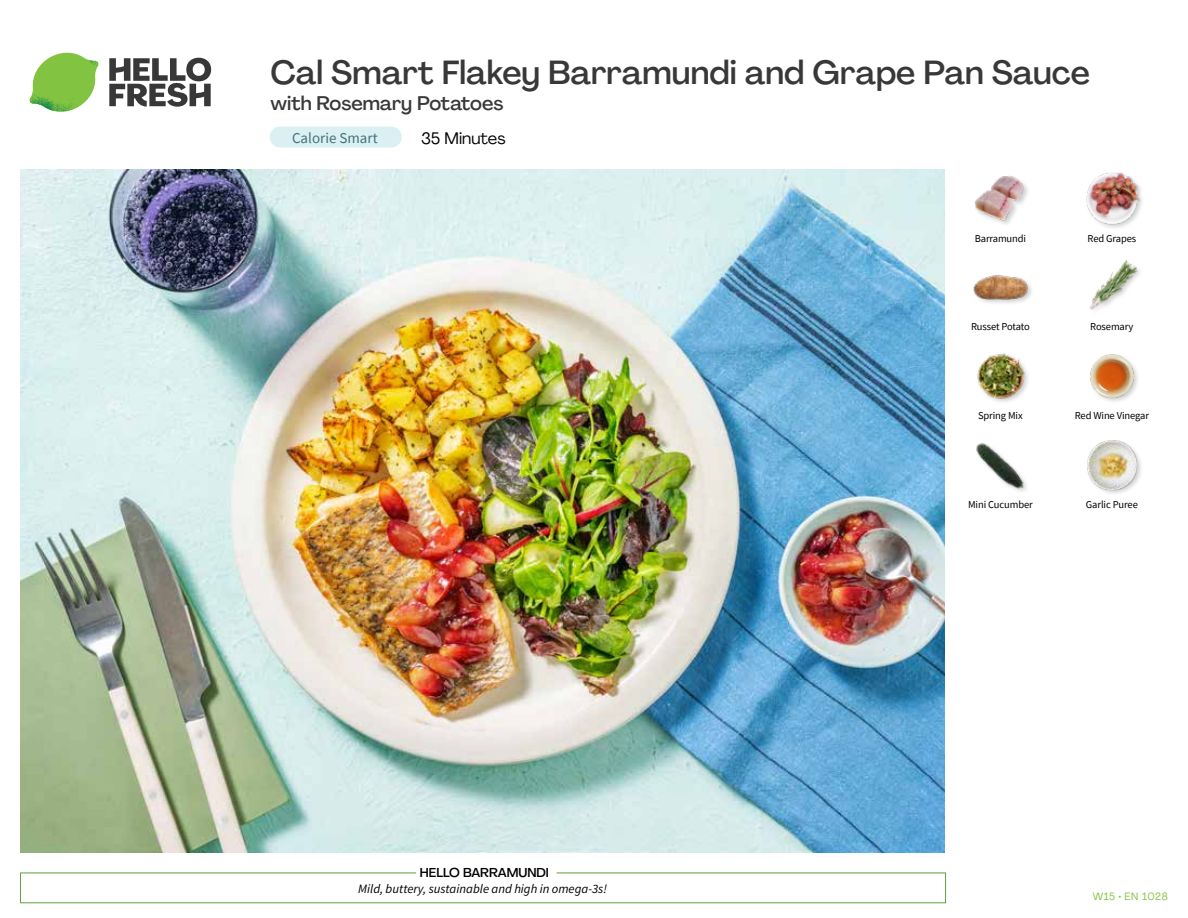
<style>
.page{position:relative;width:1188px;height:918px;background:#fff}
.page>*{position:absolute;margin:0;border:0;box-sizing:border-box;transform-origin:0 0}
.t1{font:500 33px "Agrandir";color:#383839}
.t2{font:500 19.5px "Agrandir";color:#383839}
.t3{font:16.5px "Agrandir";color:#000}
.t4{font:15px "Source Sans Pro";color:#43717b}
.t5{font:italic 12.75px "Source Sans Pro";color:#000}
.t6{font:500 12.75px "Agrandir";color:#000}
.t7{font:10.5px "Source Sans Pro";letter-spacing:-.01em;color:#000}
.t8{font:10.5px "Agrandir";letter-spacing:.05em;color:#82c341}
</style>
<div class="page">
<div style="left:270px;top:127px;width:132px;height:20px;background:#dbf0f2;border-radius:10px"></div>
<svg style="left:109px;top:57px;width:102px;height:50px"></svg>
<svg style="left:34px;top:53px;width:62px;height:40px"></svg>
<img style="left:67px;top:53px;width:32px;height:26px">
<img style="left:33px;top:75px;width:59px;height:11px">
<img style="left:29px;top:79px;width:61px;height:33px">
<img style="left:65px;top:86px;width:27px;height:25px">
<div style="left:20px;top:873px;width:926px;height:30px;border:1px solid #609f43"></div>
<div style="left:416px;top:865px;width:141px;height:15px;background:#fff"></div>
<img style="left:21px;top:170px;width:924px;height:682px">
<div style="left:1086px;top:439px;width:58px;height:57px;background:#000;opacity:.2"></div>
<img style="left:1087px;top:440px;width:50px;height:50px">
<img style="left:976px;top:443px;width:51px;height:48px">
<img style="left:1090px;top:354px;width:48px;height:48px">
<img style="left:977px;top:353px;width:51px;height:49px">
<img style="left:1089px;top:260px;width:51px;height:50px">
<div style="left:973px;top:274px;width:61px;height:33px;background:#000;opacity:.2"></div>
<img style="left:973px;top:274px;width:56px;height:28px">
<img style="left:1086px;top:172px;width:55px;height:55px">
<img style="left:975px;top:176px;width:51px;height:48px">
<h1 class="t1" style="left:271px;top:52px;width:821px">Cal Smart Flakey Barramundi and Grape Pan Sauce</h1>
<h2 class="t2" style="left:271px;top:91px;width:234px">with Rosemary Potatoes</h2>
<h3 class="t4" style="left:292px;top:128px;width:87px">Calorie Smart</h3>
<h3 class="t3" style="left:421px;top:128px;width:86px">35 Minutes</h3>
<p class="t7" style="left:975px;top:231px;width:53px">Barramundi</p>
<p class="t7" style="left:1088px;top:231px;width:50px">Red Grapes</p>
<p class="t7" style="left:971px;top:320px;width:60px">Russet Potato</p>
<p class="t7" style="left:1090px;top:320px;width:45px">Rosemary</p>
<p class="t7" style="left:978px;top:409px;width:46px">Spring Mix</p>
<p class="t7" style="left:1075px;top:409px;width:76px">Red Wine Vinegar</p>
<p class="t6" style="left:420px;top:864px;width:131px">HELLO BARRAMUNDI</p>
<p class="t5" style="left:358px;top:881px;width:250px">Mild, buttery, sustainable and high in omega-3s!</p>
<p class="t7" style="left:968px;top:498px;width:66px">Mini Cucumber</p>
<p class="t7" style="left:1086px;top:498px;width:53px">Garlic Puree</p>
<p class="t8" style="left:1093px;top:890px;width:77px">W15 • EN 1028</p>
</div>
